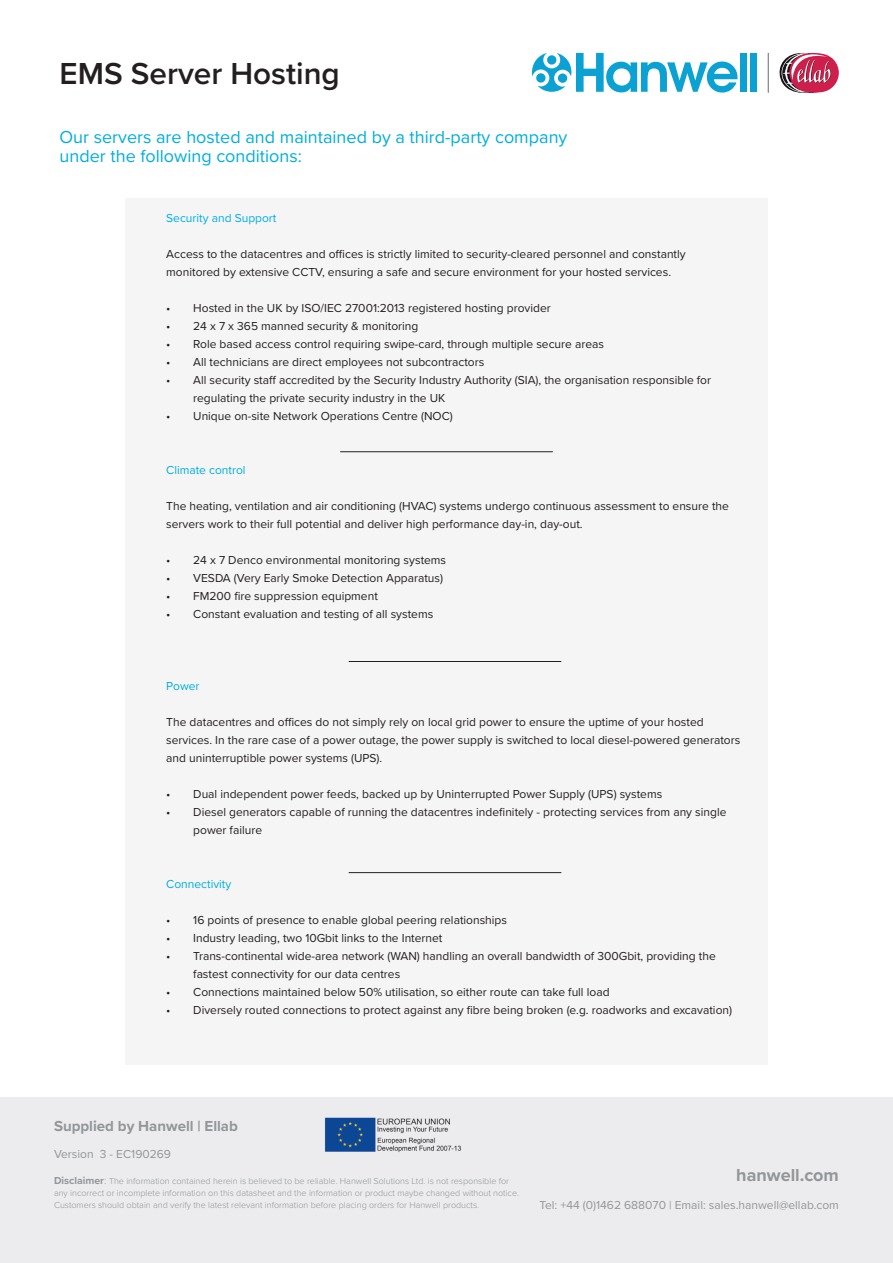
<style>
.page{position:relative;width:893px;height:1263px;background:#fff}
.page>*{position:absolute;margin:0;border:0;box-sizing:border-box;transform-origin:0 0}
.t1{font:600 31.5px "Proxima Nova";color:#231f20}
.t2{font:18px/19.5px "Proxima Nova";color:#00aedc}
.t3{font:700 18px "Proxima Nova";color:#939598}
.t4{font:700 15px "Proxima Nova";color:#939598}
.t5{font:12px/18px "Proxima Nova";color:#231f20}
.t6{font:12px "Proxima Nova";color:#939598}
.t7{font:12px "Proxima Nova";color:#00aedc}
.t8{font:12px "Proxima Nova";color:#00aeef}
.t9{font:300 9px/12px "Proxima Nova";color:#939598}
.s1{font-weight:700;font-size:10.5px}
.s2{font-size:10.5px}
</style>
<div class="page">
<div style="left:0;top:1097px;width:893px;height:166px;background:#ececee"></div>
<img style="left:325px;top:1117px;width:137px;height:35px">
<div style="left:740px;top:53px;width:7px;height:39px;background:#0ba2d3"></div>
<div style="left:750px;top:53px;width:7px;height:39px;background:#0ba2d3"></div>
<svg style="left:532px;top:53px;width:205px;height:40px"></svg>
<hr style="left:768px;top:53px;width:1px;height:40px;background:#66696a">
<svg style="left:779px;top:53px;width:60px;height:40px"></svg>
<div style="left:125px;top:198px;width:642px;height:867px;background:#f5f5f6"></div>
<hr style="left:349px;top:661px;width:212px;height:1px;background:#231f20">
<hr style="left:349px;top:872px;width:212px;height:1px;background:#231f20">
<hr style="left:340px;top:451px;width:213px;height:1px;background:#231f20">
<h1 class="t1" style="left:60px;top:50px;width:282px">EMS Server Hosting</h1>
<h2 class="t2" style="left:60px;top:126px;width:509px">Our servers are hosted and maintained by a third-party company under the following conditions:</h2>
<p class="t8" style="left:166px;top:209px;width:112px">Security and Support</p>
<p class="t5" style="left:166px;top:244px;width:521px">Access to the datacentres and offices is strictly limited to security-cleared personnel and constantly monitored by extensive CCTV, ensuring a safe and secure environment for your hosted services.</p>
<p class="t5" style="left:166px;top:298px;width:386px">• Hosted in the UK by ISO/IEC 27001:2013 registered hosting provider</p>
<p class="t5" style="left:166px;top:316px;width:254px">• 24 x 7 x 365 manned security &amp; monitoring</p>
<p class="t5" style="left:166px;top:334px;width:439px">• Role based access control requiring swipe-card, through multiple secure areas</p>
<p class="t5" style="left:166px;top:352px;width:320px">• All technicians are direct employees not subcontractors</p>
<p class="t5" style="left:193px;top:370px;width:519px;text-indent:-27px">• All security staff accredited by the Security Industry Authority (SIA), the organisation responsible for regulating the private security industry in the UK</p>
<p class="t5" style="left:166px;top:406px;width:288px">• Unique on-site Network Operations Centre (NOC)</p>
<p class="t7" style="left:166px;top:461px;width:81px">Climate control</p>
<p class="t5" style="left:166px;top:496px;width:564px">The heating, ventilation and air conditioning (HVAC) systems undergo continuous assessment to ensure the servers work to their full potential and deliver high performance day-in, day-out.</p>
<p class="t5" style="left:166px;top:550px;width:281px">• 24 x 7 Denco environmental monitoring systems</p>
<p class="t5" style="left:166px;top:568px;width:278px">• VESDA (Very Early Smoke Detection Apparatus)</p>
<p class="t5" style="left:166px;top:586px;width:213px">• FM200 fire suppression equipment</p>
<p class="t5" style="left:166px;top:604px;width:269px">• Constant evaluation and testing of all systems</p>
<p class="t7" style="left:166px;top:677px;width:35px">Power</p>
<p class="t5" style="left:166px;top:712px;width:575px">The datacentres and offices do not simply rely on local grid power to ensure the uptime of your hosted services. In the rare case of a power outage, the power supply is switched to local diesel-powered generators and uninterruptible power systems (UPS).</p>
<p class="t5" style="left:166px;top:784px;width:498px">• Dual independent power feeds, backed up by Uninterrupted Power Supply (UPS) systems</p>
<p class="t5" style="left:193px;top:802px;width:535px;text-indent:-27px">• Diesel generators capable of running the datacentres indefinitely - protecting services from any single power failure</p>
<p class="t7" style="left:166px;top:875px;width:67px">Connectivity</p>
<p class="t5" style="left:166px;top:910px;width:342px">• 16 points of presence to enable global peering relationships</p>
<p class="t5" style="left:166px;top:928px;width:278px">• Industry leading, two 10Gbit links to the Internet</p>
<p class="t5" style="left:193px;top:946px;width:524px;text-indent:-27px">• Trans-continental wide-area network (WAN) handling an overall bandwidth of 300Gbit, providing the fastest connectivity for our data centres</p>
<p class="t5" style="left:166px;top:982px;width:445px">• Connections maintained below 50% utilisation, so either route can take full load</p>
<p class="t5" style="left:166px;top:1000px;width:567px">• Diversely routed connections to protect against any fibre being broken (e.g. roadworks and excavation)</p>
<p class="t4" style="left:54px;top:1114px;width:185px">Supplied by Hanwell | Ellab</p>
<p class="t6" style="left:54px;top:1145px;width:118px">Version 3 - EC190269</p>
<p class="t9" style="left:54px;top:1174px;width:467px"><span class="s1">Disclaimer</span><span class="s2">:</span> The information contained herein is believed to be reliable. Hanwell Solutions Ltd. is not responsible for any incorrect or incomplete information on this datasheet and the information or product maybe changed without notice.<br>Customers should obtain and verify the latest relevant information before placing orders for Hanwell products.</p>
<h2 class="t3" style="left:736px;top:1161px;width:104px">hanwell.com</h2>
<p class="t6" style="left:540px;top:1195px;width:301px">Tel: +44 (0)1462 688070 | Email: sales.hanwell@ellab.com</p>
</div>
